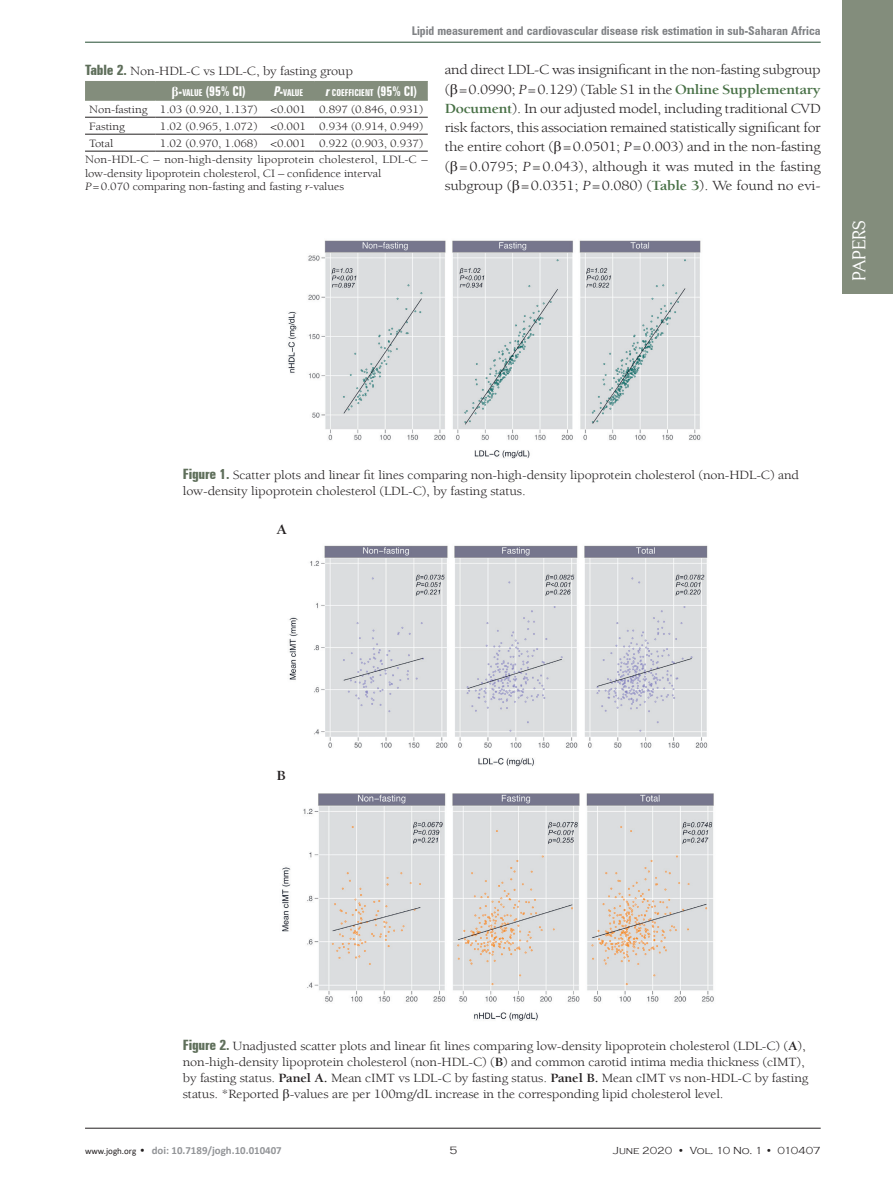
<style>
.page{position:relative;width:893px;height:1191px;background:#fff}
.page>*{position:absolute;margin:0;border:0;box-sizing:border-box;transform-origin:0 0}
.t1{font:18px "Centabel";color:#fff}
.t2{font:14.25px/19.2px "Berkeley Std";letter-spacing:-.01em;color:#231f20;text-align:justify;scale:1.11 1}
.t3{font:700 14.25px "Berkeley Std";color:#231f20;scale:1.11 1}
.t4{font:700 extra-condensed 13.5px "Zurich BT";color:#fff}
.t5{font:12.9px/15.8px "Berkeley Std";letter-spacing:-.01em;color:#231f20;scale:1.11 1}
.t6{font:700 condensed 12px "Zurich BT";color:#808285}
.t7{font:11.4px/17px "Berkeley Std";letter-spacing:-.01em;color:#231f20;scale:1.11 1}
.t8{font:700 10.95px "Calibri";color:#939598}
.t9{font:300 10.95px "Copperplate Gothic";color:#231f20}
.t10{font:300 10.5px "Copperplate Gothic";color:#231f20}
.t11{font:700 extra-condensed 9.45px "Zurich BT";color:#fff}
.s1{font-family:"Zurich BT";font-weight:700;font-stretch:extra-condensed;font-size:14.25px;color:#5f6f5b}
.s2{font-family:"Times New Roman";font-stretch:normal}
.s3{font-size:9.45px}
.s4{font-style:italic;font-size:13.5px}
.s5{font-size:13.5px}
.s6{font-style:italic}
.s7{font-family:"Times New Roman"}
.s8{font-weight:700;color:#477045}
.s9{font-weight:700}
.s10{font-weight:400;font-size:9px;color:#231f20}
.s11{font-family:"Copperplate Gothic";font-weight:300;color:#231f20}
</style>
<div class="page">
<hr style="left:85px;top:1128px;width:736px;height:1px;background:#231f20">
<hr style="left:85px;top:42px;width:736px;height:1px;background:#244d32">
<div style="left:842px;top:0;width:51px;height:293px;background:#838d7c"></div>
<div style="left:85px;top:82px;width:343px;height:18px;background:#838d7c"></div>
<hr style="left:85px;top:117px;width:71px;height:1px;background:#231f20">
<hr style="left:156px;top:117px;width:106px;height:1px;background:#231f20">
<hr style="left:262px;top:117px;width:53px;height:1px;background:#231f20">
<hr style="left:315px;top:117px;width:113px;height:1px;background:#231f20">
<hr style="left:85px;top:134px;width:71px;height:1px;background:#231f20">
<hr style="left:156px;top:134px;width:106px;height:1px;background:#231f20">
<hr style="left:262px;top:134px;width:53px;height:1px;background:#231f20">
<hr style="left:315px;top:134px;width:113px;height:1px;background:#231f20">
<hr style="left:85px;top:151px;width:71px;height:1px;background:#231f20">
<hr style="left:156px;top:151px;width:106px;height:1px;background:#231f20">
<hr style="left:262px;top:151px;width:53px;height:1px;background:#231f20">
<hr style="left:315px;top:151px;width:113px;height:1px;background:#231f20">
<hr style="left:85px;top:81px;width:71px;height:1px;background:#838d7c">
<hr style="left:156px;top:81px;width:106px;height:1px;background:#838d7c">
<hr style="left:262px;top:81px;width:53px;height:1px;background:#838d7c">
<hr style="left:315px;top:81px;width:113px;height:1px;background:#838d7c">
<hr style="left:85px;top:100px;width:71px;height:1px;background:#838d7c">
<hr style="left:156px;top:100px;width:106px;height:1px;background:#838d7c">
<hr style="left:262px;top:100px;width:53px;height:1px;background:#838d7c">
<hr style="left:315px;top:100px;width:113px;height:1px;background:#838d7c">
<img style="left:288px;top:240px;width:413px;height:219px">
<img style="left:289px;top:545px;width:419px;height:222px">
<img style="left:282px;top:793px;width:432px;height:228px">
<p class="t6" style="left:412px;top:23px;width:410px">Lipid measurement and cardiovascular disease risk estimation in sub-Saharan Africa</p>
<p class="t5" style="left:85px;top:63px;width:243px"><span class="s1">Table 2.</span> Non-HDL-C vs LDL-C, by fasting group</p>
<p class="t4" style="left:171px;top:83px;width:76px"><span class="s2">β</span>-<span class="s3">VALUE</span> (95% CI)</p>
<p class="t11" style="left:273px;top:87px;width:31px"><span class="s4">P</span><span class="s5">-</span>VALUE</p>
<p class="t11" style="left:325px;top:87px;width:94px"><span class="s4">r</span>COEFFICIENT <span class="s5">(95% CI)</span></p>
<p class="t7" style="left:89px;top:101px;width:302px">Non-fasting 1.03 (0.920, 1.137) &lt;0.001 0.897 (0.846, 0.931)<br>Fasting</p>
<p class="t7" style="left:160px;top:118px;width:239px">1.02 (0.965, 1.072) &lt;0.001 0.934 (0.914, 0.949)</p>
<p class="t7" style="left:85px;top:135px;width:310px;line-height:16.2px;text-indent:75px">1.02 (0.970, 1.068) &lt;0.001 0.922 (0.903, 0.937)<br>Non-HDL-C – non-high-density lipoprotein cholesterol, LDL-C –</p>
<p class="t7" style="left:85px;top:166px;width:269px;line-height:13.5px">low-density lipoprotein cholesterol, CI – confidence interval<br><span class="s6">P</span>=0.070 comparing non-fasting and fasting <span class="s6">r</span>-values</p>
<p class="t7" style="left:89px;top:135px;width:23px">Total</p>
<p class="t2" style="left:445px;top:61px;width:340px">and direct LDL-C was insignificant in the non-fasting subgroup (<span class="s7">β</span>=0.0990; <span class="s6">P</span>=0.129) (Table S1 in the <span class="s8">Online Supplementary Document</span>). In our adjusted model, including traditional CVD risk factors, this association remained statistically significant for the entire cohort (<span class="s7">β</span>=0.0501; <span class="s6">P</span>=0.003) and in the non-fasting (<span class="s7">β</span>=0.0795; <span class="s6">P</span>=0.043), although it was muted in the fasting subgroup (<span class="s7">β</span>=0.0351; <span class="s6">P</span>=0.080) (<span class="s8">Table 3</span>). We found no evi-</p>
<h1 class="t1" style="left:860px;top:281px;width:103px;rotate:-90deg">VIEWPOINTS</h1>
<h1 class="t1" style="left:849px;top:281px;width:63px;rotate:-90deg">PAPERS</h1>
<p class="t5" style="left:183px;top:467px;width:557px"><span class="s1">Figure 1.</span> Scatter plots and linear fit lines comparing non-high-density lipoprotein cholesterol (non-HDL-C) and low-density lipoprotein cholesterol (LDL-C), by fasting status.</p>
<p class="t3" style="left:276px;top:521px;width:11px">A</p>
<p class="t3" style="left:276px;top:768px;width:10px">B</p>
<p class="t5" style="left:183px;top:1038px;width:565px"><span class="s1">Figure 2.</span> Unadjusted scatter plots and linear fit lines comparing low-density lipoprotein cholesterol (LDL-C) (<span class="s9">A</span>), non-high-density lipoprotein cholesterol (non-HDL-C) (<span class="s9">B</span>) and common carotid intima media thickness (cIMT), by fasting status. <span class="s9">Panel A.</span> Mean cIMT vs LDL-C by fasting status. <span class="s9">Panel B.</span> Mean cIMT vs non-HDL-C by fasting status. *Reported <span class="s7">β</span>-values are per 100mg/dL increase in the corresponding lipid cholesterol level.</p>
<p class="t8" style="left:85px;top:1142px;width:198px"><span class="s10">www.jogh.org</span> <span class="s11">•</span> doi: 10.7189/jogh.10.010407</p>
<p class="t9" style="left:450px;top:1144px;width:9px">5</p>
<p class="t10" style="left:613px;top:1144px;width:209px">June 2020 • Vol. 10 No. 1 • 010407</p>
</div>
